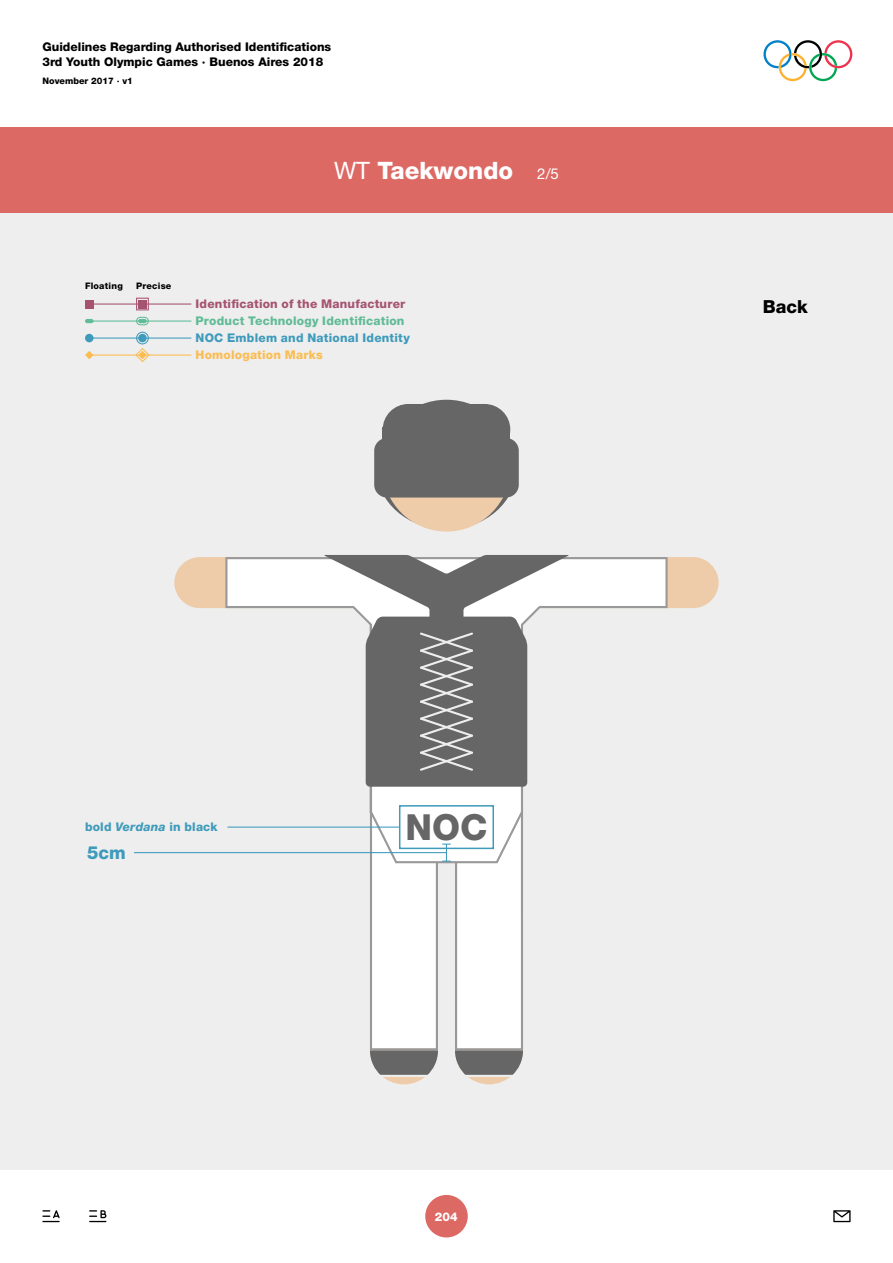
<style>
.page{position:relative;width:893px;height:1263px;background:#fff}
.page>*{position:absolute;margin:0;border:0;box-sizing:border-box;transform-origin:0 0}
.t1{font:800 36px "Helvetica Neue LT Std";color:#666}
.t2{font:800 24px "Helvetica Neue LT Std";color:#fff}
.t3{font:800 18px "Helvetica Neue LT Std";color:#000}
.t4{font:800 18px "Helvetica Neue LT Std";color:#3e9bbb}
.t5{font:800 12px/17px "Helvetica Neue LT Std";letter-spacing:.02em;color:#a55371}
.t6{font:800 12px/15px "Helvetica Neue LT Std";color:#000}
.t7{font:800 12px "Helvetica Neue LT Std";letter-spacing:.015em;color:#3e9bbb}
.t8{font:800 12px "Helvetica Neue LT Std";color:#fff}
.t9{font:800 9px "Helvetica Neue LT Std";letter-spacing:.015em;color:#000}
.s1{font-style:inherit}
.s2{font-weight:400}
.s3{font-weight:400;font-size:15px}
.s4{color:#60bb97}
.s5{color:#3e9bbb}
.s6{color:#fbbc51}
.s7{font-style:italic}
</style>
<div class="page">
<div style="left:0;top:128px;width:893px;height:85px;background:#dd6964"></div>
<div style="left:0;top:213px;width:893px;height:956px;background:#eee"></div>
<hr style="left:89px;top:303px;width:102px;height:2px;background:#a55371">
<div style="left:85px;top:300px;width:9px;height:8px;background:#a55371"></div>
<svg style="left:136px;top:298px;width:13px;height:12px"></svg>
<div style="left:138px;top:300px;width:9px;height:8px;background:#a55371"></div>
<hr style="left:89px;top:320px;width:102px;height:2px;background:#60bb97">
<svg style="left:85px;top:319px;width:9px;height:4px"></svg>
<svg style="left:136px;top:317px;width:13px;height:8px"></svg>
<hr style="left:89px;top:338px;width:102px;height:1px;background:#3e9bbb">
<div style="left:85px;top:334px;width:9px;height:8px;background:#3e9bbb;border-radius:50%"></div>
<hr style="left:89px;top:355px;width:102px;height:1px;background:#fbbc51">
<svg style="left:85px;top:351px;width:9px;height:8px"></svg>
<svg style="left:135px;top:332px;width:15px;height:30px"></svg>
<div style="left:383px;top:404px;width:127px;height:127px;background:#eca;border-radius:50%"></div>
<div style="left:174px;top:557px;width:545px;height:51px;background:#eca;border-radius:26px"></div>
<svg style="left:225px;top:557px;width:443px;height:297px"></svg>
<svg style="left:380px;top:400px;width:133px;height:40px"></svg>
<div style="left:383px;top:404px;width:127px;height:51px;background:#666;border-radius:26px"></div>
<div style="left:383px;top:427px;width:127px;height:28px;background:#666"></div>
<div style="left:374px;top:438px;width:145px;height:59px;background:#666;border-radius:13px"></div>
<hr style="left:134px;top:852px;width:312px;height:1px;background:#3e9bbb">
<hr style="left:227px;top:826px;width:173px;height:2px;background:#3e9bbb">
<svg style="left:324px;top:555px;width:245px;height:520px"></svg>
<div style="left:399px;top:805px;width:95px;height:44px;border:2px solid #3e9bbb"></div>
<svg style="left:763px;top:40px;width:89px;height:41px"></svg>
<svg style="left:42px;top:1210px;width:18px;height:12px"></svg>
<svg style="left:89px;top:1210px;width:17px;height:12px"></svg>
<div style="left:425px;top:1195px;width:43px;height:42px;background:#dd6964;border-radius:50%"></div>
<svg style="left:833px;top:1210px;width:18px;height:12px"></svg>
<p class="t6" style="left:43px;top:39px;width:290px">Guidelines Regarding Authorised Identifications<br>3rd Youth Olympic Games · Buenos Aires 2018</p>
<p class="t9" style="left:43px;top:75px;width:92px">November 2017 <span class="s1">·</span> v1</p>
<p class="t2" style="left:334px;top:156px;width:226px"><span class="s2">WT</span> Taekwondo <span class="s3">2/5</span></p>
<p class="t9" style="left:85px;top:281px;width:39px">Floating</p>
<p class="t9" style="left:136px;top:281px;width:37px">Precise</p>
<p class="t5" style="left:196px;top:295px;width:216px">Identification of the Manufacturer<br><span class="s4">Product Technology Identification<br></span><span class="s5">NOC Emblem and National Identity<br></span><span class="s6">Homologation Marks</span></p>
<p class="t3" style="left:763px;top:295px;width:47px">Back</p>
<p class="t7" style="left:85px;top:820px;width:134px">bold <span class="s7">Verdana</span> in black</p>
<p class="t4" style="left:87px;top:842px;width:40px">5cm</p>
<p class="t1" style="left:406px;top:806px;width:83px">NOC</p>
<p class="t8" style="left:435px;top:1209px;width:25px">204</p>
</div>
